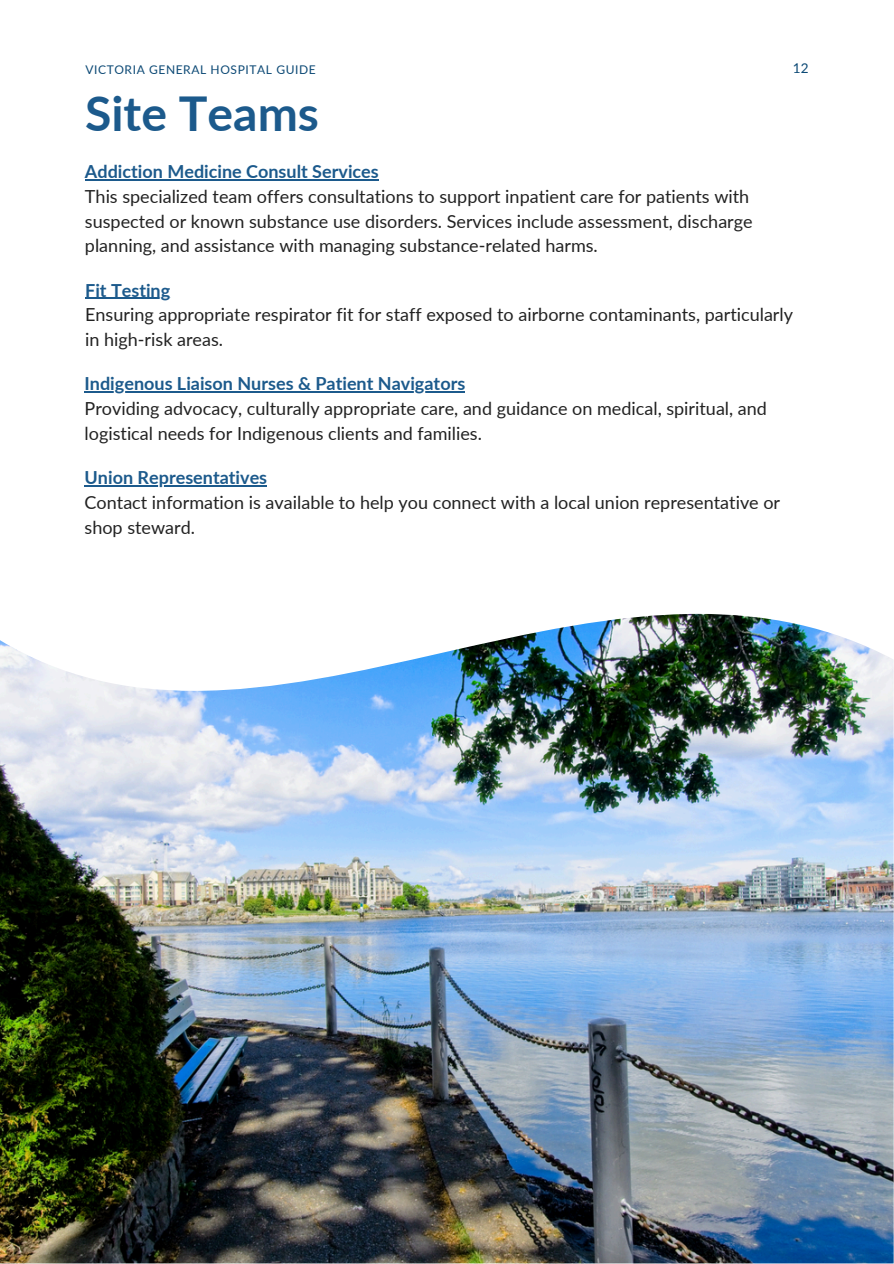
<style>
.page{position:relative;width:894px;height:1264px;background:#fff}
.page>*{position:absolute;margin:0;border:0;box-sizing:border-box;transform-origin:0 0}
.t1{font:700 48px "Lato";color:#1c5a8c}
.t2{font:18px/24.8px "Lato";color:#222}
.t3{font:13.5px "Lato";color:#0c4975}
.t4{font:12px "Lato";letter-spacing:.05em;color:#0c4975}
.s1{font-weight:700;color:#1c5a8c}
</style>
<div class="page">
<hr style="left:85px;top:179px;width:294px;height:1px;background:#1c5a8c">
<hr style="left:85px;top:391px;width:380px;height:1px;background:#1c5a8c">
<hr style="left:85px;top:298px;width:85px;height:1px;background:#1c5a8c">
<hr style="left:85px;top:485px;width:182px;height:1px;background:#1c5a8c">
<img style="left:0;top:614px;width:893px;height:649px">
<h2 class="t4" style="left:85px;top:62px;width:232px">VICTORIA GENERAL HOSPITAL GUIDE</h2>
<p class="t3" style="left:792px;top:60px;width:17px">12</p>
<p class="t1" style="left:85px;top:83px;width:235px">Site Teams</p>
<h1 class="t2" style="left:85px;top:159px;width:669px"><span class="s1">Addiction Medicine Consult Services<br></span>This specialized team offers consultations to support inpatient care for patients with suspected or known substance use disorders. Services include assessment, discharge planning, and assistance with managing substance-related harms.</h1>
<h2 class="t2" style="left:85px;top:277px;width:709px"><span class="s1">Fit Testing<br></span>Ensuring appropriate respirator fit for staff exposed to airborne contaminants, particularly in high-risk areas.</h2>
<h2 class="t2" style="left:85px;top:371px;width:683px"><span class="s1">Indigenous Liaison Nurses &amp; Patient Navigators<br></span>Providing advocacy, culturally appropriate care, and guidance on medical, spiritual, and logistical needs for Indigenous clients and families.</h2>
<h2 class="t2" style="left:85px;top:464px;width:697px"><span class="s1">Union Representatives<br></span>Contact information is available to help you connect with a local union representative or shop steward.</h2>
</div>
